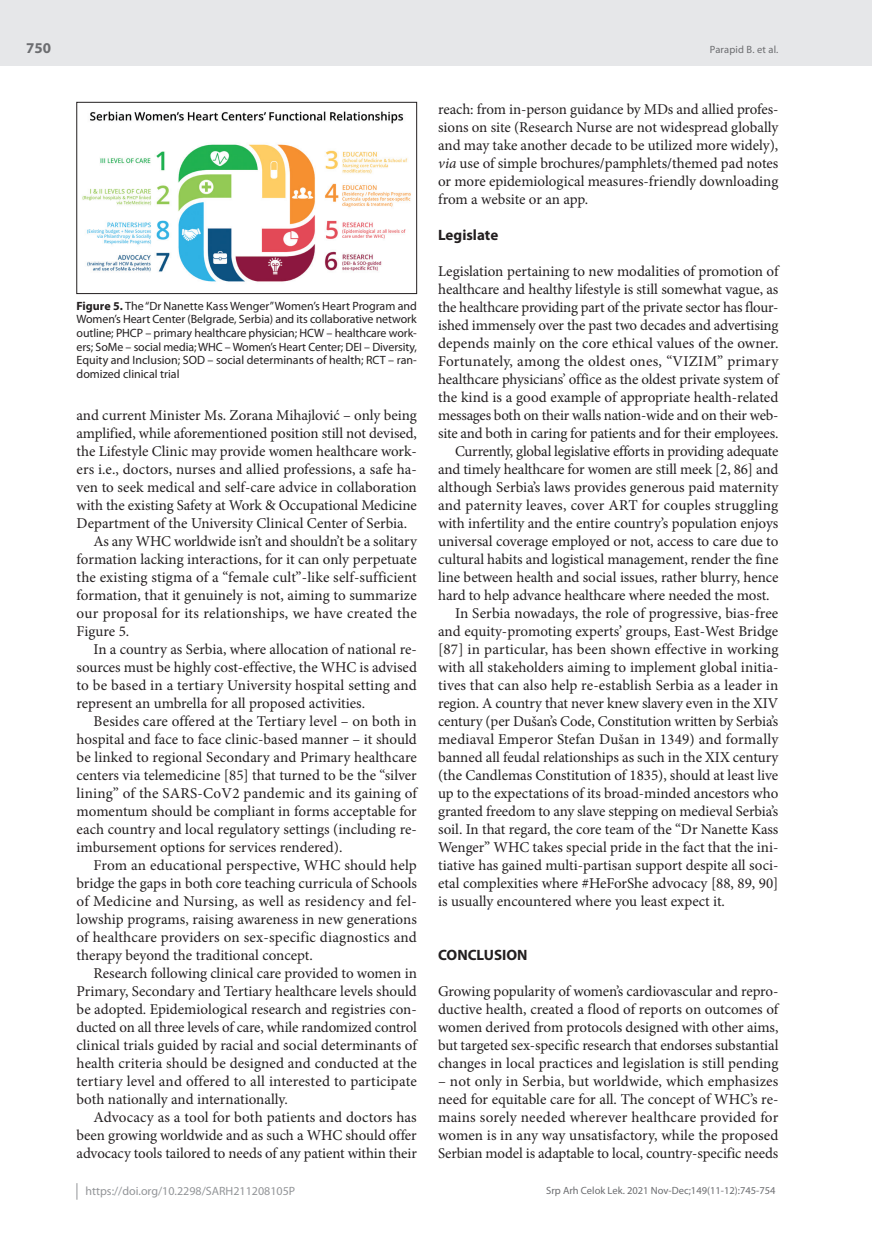
<style>
.page{position:relative;width:872px;height:1234px;background:#fff}
.page>*{position:absolute;margin:0;border:0;box-sizing:border-box;transform-origin:0 0}
.t1{font:15px/18px "Minion Pro";color:#231f20;text-align:justify}
.t2{font:700 15px "Myriad Pro";color:#231f20}
.t3{font:700 15px "Myriad Pro";color:#6c6d70}
.t4{font:12px/13.5px "Myriad Pro";color:#231f20;text-align:justify}
.t5{font:12px "Myriad Pro";color:#939598}
.t6{font:10.5px "Myriad Pro";color:#6c6d70}
.s1{font-weight:700}
.s2{font-style:italic}
</style>
<div class="page">
<div style="left:0;top:0;width:872px;height:66px;background:#e6e7e9"></div>
<svg style="left:77px;top:1183px;width:1px;height:16px"></svg>
<img style="left:82px;top:111px;width:329px;height:171px">
<div style="left:77px;top:102px;width:340px;height:192px;border:1px solid #231f20"></div>
<p class="t3" style="left:26px;top:38px;width:26px">750</p>
<p class="t4" style="left:77px;top:299px;width:342px"><span class="s1">Figure 5.</span> The “Dr Nanette Kass Wenger” Women’s Heart Program and Women’s Heart Center (Belgrade, Serbia) and its collaborative network outline; PHCP – primary healthcare physician; HCW – healthcare work&shy;ers; SoMe – social media; WHC – Women’s Heart Center; DEI – Diversity, Equity and Inclusion; SOD – social determinants of health; RCT – ran&shy;domized clinical trial</p>
<p class="t1" style="left:77px;top:406px;width:342px">and current Minister Ms. Zorana Mihajlović – only being</p>
<p class="t1" style="left:77px;top:424px;width:342px">amplified, while aforementioned position still not devised,</p>
<p class="t1" style="left:77px;top:442px;width:342px">the Lifestyle Clinic may provide women healthcare work-</p>
<p class="t1" style="left:77px;top:460px;width:342px">ers i.e., doctors, nurses and allied professions, a safe ha-</p>
<p class="t1" style="left:77px;top:478px;width:342px">ven to seek medical and self-care advice in collaboration</p>
<p class="t1" style="left:77px;top:496px;width:342px">with the existing Safety at Work &amp; Occupational Medicine</p>
<p class="t1" style="left:77px;top:514px;width:332px">Department of the University Clinical Center of Serbia.</p>
<p class="t1" style="left:94px;top:532px;width:325px">As any WHC worldwide isn’t and shouldn’t be a solitary</p>
<p class="t1" style="left:77px;top:550px;width:342px">formation lacking interactions, for it can only perpetuate</p>
<p class="t1" style="left:77px;top:568px;width:342px">the existing stigma of a “female cult”-like self-sufficient</p>
<p class="t1" style="left:77px;top:586px;width:342px">formation, that it genuinely is not, aiming to summarize</p>
<p class="t1" style="left:77px;top:604px;width:342px">our proposal for its relationships, we have created the</p>
<p class="t1" style="left:77px;top:622px;width:54px">Figure 5.</p>
<p class="t1" style="left:94px;top:640px;width:325px">In a country as Serbia, where allocation of national re-</p>
<p class="t1" style="left:77px;top:658px;width:342px">sources must be highly cost-effective, the WHC is advised</p>
<p class="t1" style="left:77px;top:676px;width:342px">to be based in a tertiary University hospital setting and</p>
<p class="t1" style="left:77px;top:694px;width:290px">represent an umbrella for all proposed activities.</p>
<p class="t1" style="left:94px;top:712px;width:325px">Besides care offered at the Tertiary level – on both in</p>
<p class="t1" style="left:77px;top:730px;width:342px">hospital and face to face clinic-based manner – it should</p>
<p class="t1" style="left:77px;top:748px;width:342px">be linked to regional Secondary and Primary healthcare</p>
<p class="t1" style="left:77px;top:766px;width:342px">centers via telemedicine [85] that turned to be the “silver</p>
<p class="t1" style="left:77px;top:784px;width:342px">lining” of the SARS-CoV2 pandemic and its gaining of</p>
<p class="t1" style="left:77px;top:802px;width:342px">momentum should be compliant in forms acceptable for</p>
<p class="t1" style="left:77px;top:820px;width:342px">each country and local regulatory settings (including re-</p>
<p class="t1" style="left:77px;top:838px;width:267px">imbursement options for services rendered).</p>
<p class="t1" style="left:94px;top:856px;width:325px">From an educational perspective, WHC should help</p>
<p class="t1" style="left:77px;top:874px;width:342px">bridge the gaps in both core teaching curricula of Schools</p>
<p class="t1" style="left:77px;top:892px;width:342px">of Medicine and Nursing, as well as residency and fel-</p>
<p class="t1" style="left:77px;top:910px;width:342px">lowship programs, raising awareness in new generations</p>
<p class="t1" style="left:77px;top:928px;width:342px">of healthcare providers on sex-specific diagnostics and</p>
<p class="t1" style="left:77px;top:946px;width:238px">therapy beyond the traditional concept.</p>
<p class="t1" style="left:94px;top:964px;width:325px">Research following clinical care provided to women in</p>
<p class="t1" style="left:77px;top:982px;width:342px">Primary, Secondary and Tertiary healthcare levels should</p>
<p class="t1" style="left:77px;top:1000px;width:342px">be adopted. Epidemiological research and registries con-</p>
<p class="t1" style="left:77px;top:1018px;width:342px">ducted on all three levels of care, while randomized control</p>
<p class="t1" style="left:77px;top:1036px;width:342px">clinical trials guided by racial and social determinants of</p>
<p class="t1" style="left:77px;top:1054px;width:342px">health criteria should be designed and conducted at the</p>
<p class="t1" style="left:77px;top:1072px;width:342px">tertiary level and offered to all interested to participate</p>
<p class="t1" style="left:77px;top:1090px;width:213px">both nationally and internationally.</p>
<p class="t1" style="left:94px;top:1108px;width:325px">Advocacy as a tool for both patients and doctors has</p>
<p class="t1" style="left:77px;top:1126px;width:342px">been growing worldwide and as such a WHC should offer</p>
<p class="t1" style="left:77px;top:1144px;width:342px">advocacy tools tailored to needs of any patient within their</p>
<p class="t5" style="left:86px;top:1183px;width:211px">https://doi.org/10.2298/SARH211208105P</p>
<p class="t6" style="left:710px;top:43px;width:70px">Parapid B. et al.</p>
<p class="t1" style="left:438px;top:100px;width:342px">reach: from in-person guidance by MDs and allied profes&shy;sions on site (Research Nurse are not widespread globally and may take another decade to be utilized more widely), <span class="s2">via</span> use of simple brochures/pamphlets/themed pad notes or more epidemiological measures-friendly downloading from a website or an app.</p>
<p class="t2" style="left:438px;top:225px;width:62px">Legislate</p>
<p class="t1" style="left:438px;top:262px;width:342px">Legislation pertaining to new modalities of promotion of</p>
<p class="t1" style="left:438px;top:280px;width:342px">healthcare and healthy lifestyle is still somewhat vague, as</p>
<p class="t1" style="left:438px;top:298px;width:342px">the healthcare providing part of the private sector has flour-</p>
<p class="t1" style="left:438px;top:316px;width:342px">ished immensely over the past two decades and advertising</p>
<p class="t1" style="left:438px;top:334px;width:342px">depends mainly on the core ethical values of the owner.</p>
<p class="t1" style="left:438px;top:352px;width:342px">Fortunately, among the oldest ones, “VIZIM” primary</p>
<p class="t1" style="left:438px;top:370px;width:342px">healthcare physicians’ office as the oldest private system of</p>
<p class="t1" style="left:438px;top:388px;width:342px">the kind is a good example of appropriate health-related</p>
<p class="t1" style="left:438px;top:406px;width:342px">messages both on their walls nation-wide and on their web-</p>
<p class="t1" style="left:438px;top:424px;width:342px">site and both in caring for patients and for their employees.</p>
<p class="t1" style="left:455px;top:442px;width:325px">Currently, global legislative efforts in providing adequate</p>
<p class="t1" style="left:438px;top:460px;width:342px">and timely healthcare for women are still meek [2, 86] and</p>
<p class="t1" style="left:438px;top:478px;width:342px">although Serbia’s laws provides generous paid maternity</p>
<p class="t1" style="left:438px;top:496px;width:342px">and paternity leaves, cover ART for couples struggling</p>
<p class="t1" style="left:438px;top:514px;width:342px">with infertility and the entire country’s population enjoys</p>
<p class="t1" style="left:438px;top:532px;width:342px">universal coverage employed or not, access to care due to</p>
<p class="t1" style="left:438px;top:550px;width:342px">cultural habits and logistical management, render the fine</p>
<p class="t1" style="left:438px;top:568px;width:342px">line between health and social issues, rather blurry, hence</p>
<p class="t1" style="left:438px;top:586px;width:333px">hard to help advance healthcare where needed the most.</p>
<p class="t1" style="left:455px;top:604px;width:325px">In Serbia nowadays, the role of progressive, bias-free</p>
<p class="t1" style="left:438px;top:622px;width:342px">and equity-promoting experts’ groups, East-West Bridge</p>
<p class="t1" style="left:438px;top:640px;width:342px">[87] in particular, has been shown effective in working</p>
<p class="t1" style="left:438px;top:658px;width:342px">with all stakeholders aiming to implement global initia-</p>
<p class="t1" style="left:438px;top:676px;width:342px">tives that can also help re-establish Serbia as a leader in</p>
<p class="t1" style="left:438px;top:694px;width:342px">region. A country that never knew slavery even in the XIV</p>
<p class="t1" style="left:438px;top:712px;width:342px">century (per Dušan’s Code, Constitution written by Serbia’s</p>
<p class="t1" style="left:438px;top:730px;width:342px">mediaval Emperor Stefan Dušan in 1349) and formally</p>
<p class="t1" style="left:438px;top:748px;width:342px">banned all feudal relationships as such in the XIX century</p>
<p class="t1" style="left:438px;top:766px;width:342px">(the Candlemas Constitution of 1835), should at least live</p>
<p class="t1" style="left:438px;top:784px;width:342px">up to the expectations of its broad-minded ancestors who</p>
<p class="t1" style="left:438px;top:802px;width:342px">granted freedom to any slave stepping on medieval Serbia’s</p>
<p class="t1" style="left:438px;top:820px;width:342px">soil. In that regard, the core team of the “Dr Nanette Kass</p>
<p class="t1" style="left:438px;top:838px;width:342px">Wenger” WHC takes special pride in the fact that the ini-</p>
<p class="t1" style="left:438px;top:856px;width:342px">tiative has gained multi-partisan support despite all soci-</p>
<p class="t1" style="left:438px;top:874px;width:342px">etal complexities where #HeForShe advocacy [88, 89, 90]</p>
<p class="t1" style="left:438px;top:892px;width:288px">is usually encountered where you least expect it.</p>
<p class="t2" style="left:438px;top:945px;width:91px">CONCLUSION</p>
<p class="t1" style="left:438px;top:982px;width:342px">Growing popularity of women’s cardiovascular and repro&shy;ductive health, created a flood of reports on outcomes of women derived from protocols designed with other aims, but targeted sex-specific research that endorses substantial changes in local practices and legislation is still pending</p>
<p class="t1" style="left:438px;top:1072px;width:342px">– not only in Serbia, but worldwide, which emphasizes need for equitable care for all. The concept of WHC’s re&shy;mains sorely needed wherever healthcare provided for women is in any way unsatisfactory, while the proposed Serbian model is adaptable to local, country-specific needs</p>
<p class="t6" style="left:546px;top:1184px;width:231px">Srp Arh Celok Lek. 2021 Nov-Dec;149(11-12):745-754</p>
</div>
